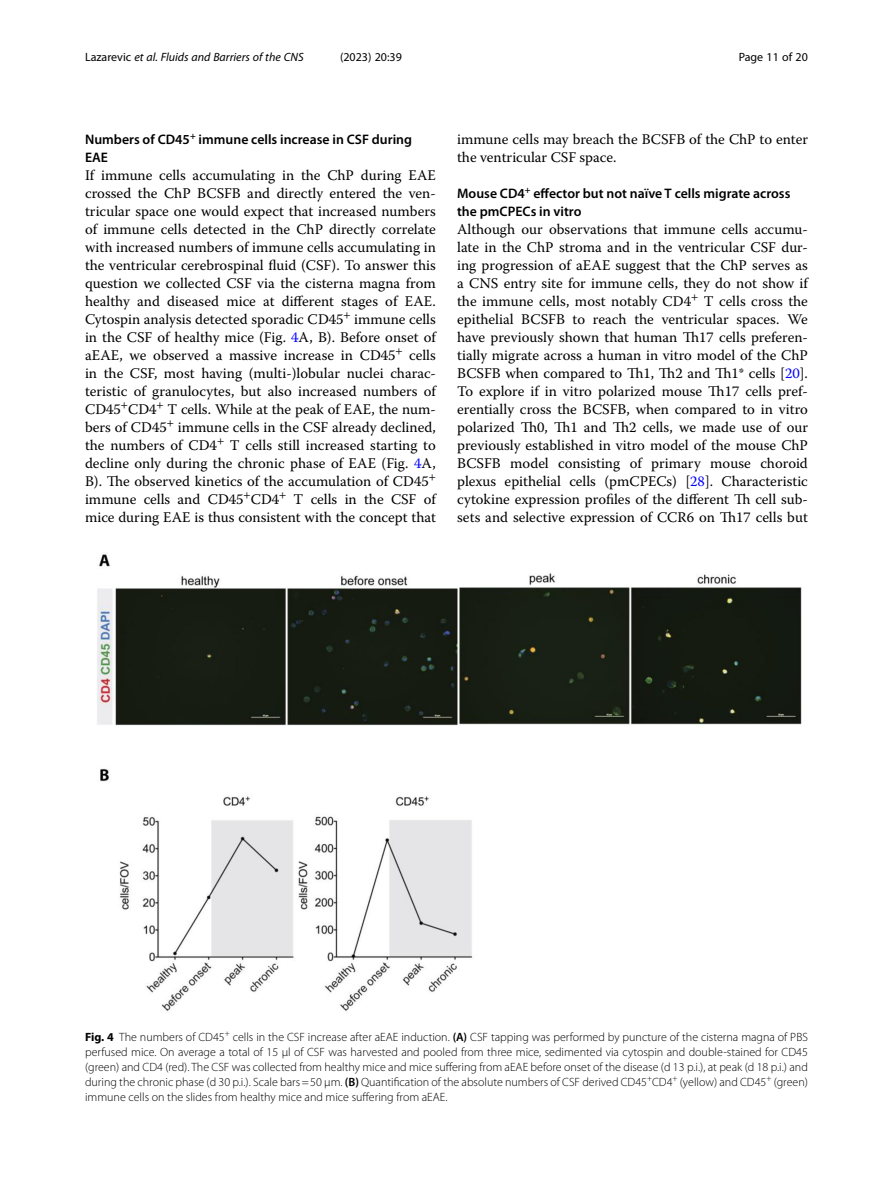
<style>
.page{position:relative;width:893px;height:1191px;background:#fff}
.page>*{position:absolute;margin:0;border:0;box-sizing:border-box;transform-origin:0 0}
.Body_Text{font:14.7px/18px "Warnock Pro";color:#000;text-align:justify}
.Head_2{font:600 13.8px/18px "Myriad Pro";color:#000}
.Figure_Caption{font:300 12px/15px "Myriad Pro";color:#000;text-align:justify}
.t1{font:italic 12px "Myriad Pro";color:#000}
.t2{font:12px "Myriad Pro";color:#000}
.s1{font-style:normal}
.s2{color:#00f}
.s3{font-weight:700}
.s4{font-weight:600}
</style>
<div class="page">
<img style="left:97px;top:554px;width:705px;height:457px">
<p class="t1" style="left:85px;top:50px;width:220px"><span class="s1">Lazarevic</span> et al. Fluids and Barriers of the CNS</p>
<p class="t2" style="left:340px;top:50px;width:63px">(2023) 20:39</p>
<p class="t2" style="left:739px;top:50px;width:71px">Page 11 of 20</p>
<p class="Head_2" style="left:85px;top:130px;width:328px">Numbers of CD45<sup>+</sup> immune cells increase in CSF during<br>EAE</p>
<p class="Body_Text" style="left:85px;top:166px;width:352px">If immune cells accumulating in the ChP during EAE crossed the ChP BCSFB and directly entered the ven&shy;tricular space one would expect that increased numbers of immune cells detected in the ChP directly correlate with increased numbers of immune cells accumulating in the ventricular cerebrospinal fluid (CSF). To answer this question we collected CSF via the cisterna magna from healthy and diseased mice at different stages of EAE.<br>Cytospin analysis detected sporadic CD45<sup>+</sup> immune cells in the CSF of healthy mice (Fig. <span class="s2">4</span>A, B). Before onset of aEAE, we observed a massive increase in CD45<sup>+</sup> cells in the CSF, most having (multi-)lobular nuclei charac&shy;teristic of granulocytes, but also increased numbers of CD45<sup>+</sup>CD4<sup>+</sup> T cells. While at the peak of EAE, the num&shy;bers of CD45<sup>+</sup> immune cells in the CSF already declined, the numbers of CD4<sup>+</sup> T cells still increased starting to decline only during the chronic phase of EAE (Fig. <span class="s2">4</span>A, B). The observed kinetics of the accumulation of CD45<sup>+ </sup>immune cells and CD45<sup>+</sup>CD4<sup>+</sup> T cells in the CSF of mice during EAE is thus consistent with the concept that</p>
<p class="Body_Text" style="left:457px;top:130px;width:352px">immune cells may breach the BCSFB of the ChP to enter the ventricular CSF space.</p>
<p class="Head_2" style="left:457px;top:184px;width:335px">Mouse CD4<sup>+</sup> effector but not naïve T cells migrate across the pmCPECs in vitro</p>
<p class="Body_Text" style="left:457px;top:220px;width:352px">Although our observations that immune cells accumu&shy;late in the ChP stroma and in the ventricular CSF dur&shy;ing progression of aEAE suggest that the ChP serves as a CNS entry site for immune cells, they do not show if the immune cells, most notably CD4<sup>+</sup> T cells cross the epithelial BCSFB to reach the ventricular spaces. We have previously shown that human Th17 cells preferen&shy;tially migrate across a human in vitro model of the ChP BCSFB when compared to Th1, Th2 and Th1* cells [<span class="s2">20</span>].<br>To explore if in vitro polarized mouse Th17 cells pref&shy;erentially cross the BCSFB, when compared to in vitro polarized Th0, Th1 and Th2 cells, we made use of our previously established in vitro model of the mouse ChP BCSFB model consisting of primary mouse choroid plexus epithelial cells (pmCPECs) [<span class="s2">28</span>]. Characteristic cytokine expression profiles of the different Th cell sub&shy;sets and selective expression of CCR6 on Th17 cells but</p>
<p class="Figure_Caption" style="left:85px;top:1029px;width:724px"><span class="s3">Fig. 4</span> The numbers of CD45<sup>+</sup> cells in the CSF increase after aEAE induction. <span class="s4">(A)</span> CSF tapping was performed by puncture of the cisterna magna of PBS perfused mice. On average a total of 15 µl of CSF was harvested and pooled from three mice, sedimented via cytospin and double-stained for CD45 (green) and CD4 (red). The CSF was collected from healthy mice and mice suffering from aEAE before onset of the disease (d 13 p.i.), at peak (d 18 p.i.) and during the chronic phase (d 30 p.i.). Scale bars=50 μm. <span class="s4">(B)</span> Quantification of the absolute numbers of CSF derived CD45<sup>+</sup>CD4<sup>+</sup> (yellow) and CD45<sup>+</sup> (green) immune cells on the slides from healthy mice and mice suffering from aEAE.</p>
</div>
